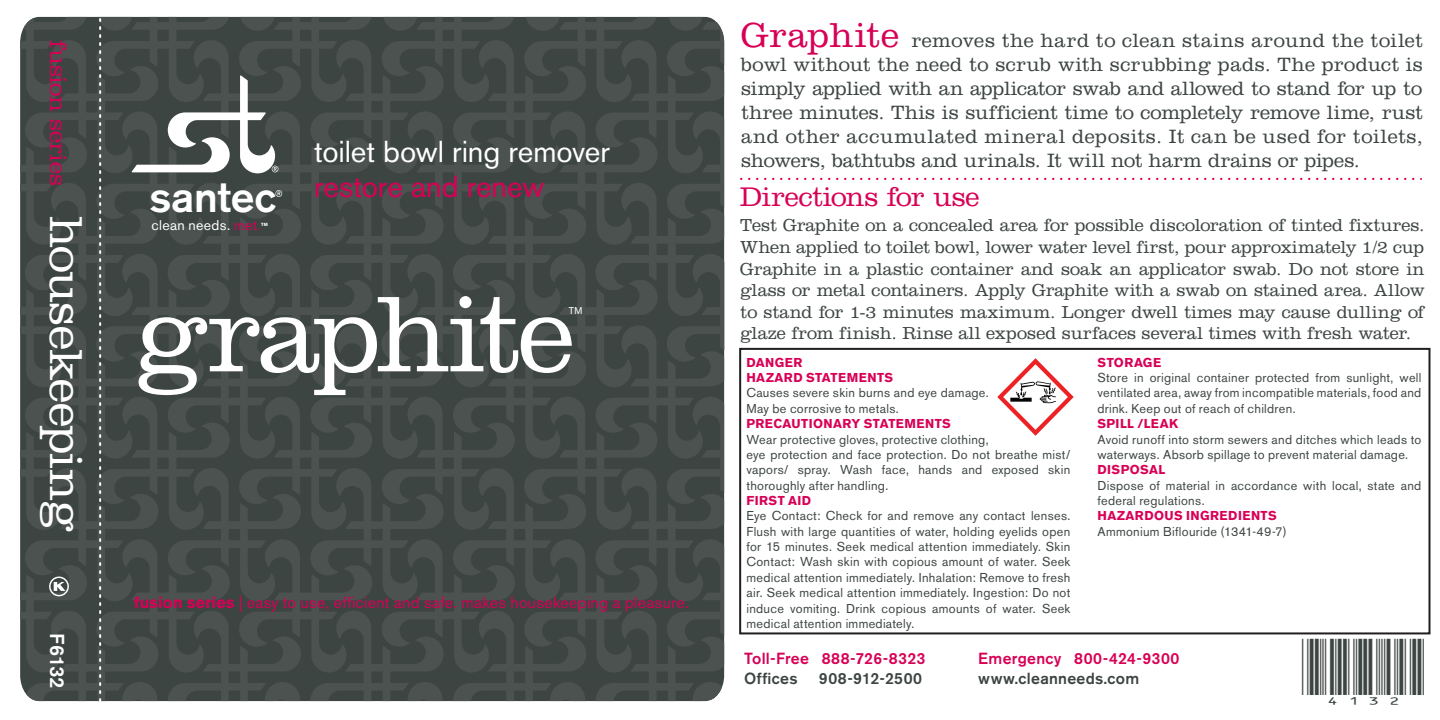
<style>
.page{position:relative;width:1440px;height:720px;background:#fff}
.page>*{position:absolute;margin:0;border:0;box-sizing:border-box;transform-origin:0 0}
.t1{font:300 112px "Clarendon";letter-spacing:-.04em;color:#fff}
.t2{font:300 48px "Clarendon";letter-spacing:-.025em;color:#fff}
.t3{font:500 42.2px "Akzidenz Grotesk BE";letter-spacing:-.005em;color:#fff}
.t4{font:30px "Akzidenz Grotesk BE";color:#fff}
.t5{font:30px "Akzidenz Grotesk BE";color:#d80056}
.t6{font:300 28px "Clarendon";letter-spacing:-.01em;color:#d80056}
.t7{font:300 24px "Clarendon";letter-spacing:-.02em;color:#d80056}
.t8{font:300 20px/24px "Clarendon";letter-spacing:-.005em;color:#3d4543;text-align:justify}
.t9{font:500 20px "Akzidenz Grotesk BE";letter-spacing:-.005em;color:#fff}
.t10{font:18.4px "ID Automation HC39 M";color:#3d4543;scale:1.15 1}
.t11{font:300 18px/21.6px "Clarendon";letter-spacing:.005em;color:#3d4543;text-align:justify}
.t12{font:16px "Akzidenz Grotesk BE";letter-spacing:.015em;color:#d80056}
.t13{font:500 16px "Akzidenz Grotesk BE";letter-spacing:.02em;color:#d80056}
.t14{font:500 16px "Akzidenz Grotesk BE";letter-spacing:.02em;color:#3d4543}
.t15{font:14.2px "Akzidenz Grotesk BE";letter-spacing:.02em;color:#fff}
.t16{font:12.8px/15.4px "Akzidenz Grotesk BE";letter-spacing:.025em;color:#3d4543}
.t17{font:700 12.8px/15.4px "Akzidenz Grotesk BE";letter-spacing:.035em;color:#d80056}
.t18{font:9.8px "Akzidenz Grotesk BE";color:#fff}
.t19{font:700 4.4px "Akzidenz Grotesk BE";color:#fff}
.s1{color:#d80056}
.s2{font-weight:700}
.s3{font-size:36px;color:#d80056}
</style>
<div class="page">
<svg style="left:740px;top:178px;width:682px;height:2px"></svg>
<svg style="left:20px;top:17px;width:704px;height:684px;background:#464d4b"></svg>
<img style="left:997px;top:359px;width:77px;height:76px">
<div style="left:739px;top:348px;width:692px;height:286px;border:2px solid #211e1e"></div>
<h3 class="t7" style="left:72px;top:40px;width:147px;rotate:90deg">fusion series</h3>
<h2 class="t2" style="left:94px;top:216px;width:318px;rotate:90deg">housekeeping</h2>
<h3 class="t9" style="left:70px;top:633px;width:57px;rotate:90deg">F6132</h3>
<h3 class="t3" style="left:149px;top:171px;width:128px">santec</h3>
<p class="t15" style="left:151px;top:217px;width:111px">clean needs. <span class="s1">met.</span></p>
<p class="t19" style="left:261px;top:222px;width:8px">TM</p>
<h3 class="t4" style="left:314px;top:133px;width:297px">toilet bowl ring remover</h3>
<h3 class="t5" style="left:314px;top:169px;width:232px">restore and renew</h3>
<h1 class="t1" style="left:134px;top:269px;width:442px">graphite</h1>
<p class="t18" style="left:569px;top:304px;width:15px">TM</p>
<p class="t12" style="left:134px;top:593px;width:557px"><span class="s2">fusion series</span> | easy to use, efficient and safe. makes housekeeping a pleasure.</p>
<p class="t8" style="left:741px;top:28px;width:683px"><span class="s3">Graphite</span> removes the hard to clean stains around the toilet bowl without the need to scrub with scrubbing pads. The product is simply applied with an applicator swab and allowed to stand for up to three minutes. This is sufficient time to completely remove lime, rust and other accumulated mineral deposits. It can be used for toilets, showers, bathtubs and urinals. It will not harm drains or pipes.</p>
<h3 class="t6" style="left:740px;top:181px;width:241px">Directions for use</h3>
<p class="t11" style="left:740px;top:214px;width:686px">Test Graphite on a concealed area for possible discoloration of tinted fixtures.<br>When applied to toilet bowl, lower water level first, pour approximately 1/2 cup Graphite in a plastic container and soak an applicator swab. Do not store in glass or metal containers. Apply Graphite with a swab on stained area. Allow to stand for 1-3 minutes maximum. Longer dwell times may cause dulling of glaze from finish. Rinse all exposed surfaces several times with fresh water.</p>
<p class="t17" style="left:746px;top:355px;width:148px">DANGER<br>HAZARD STATEMENTS</p>
<p class="t16" style="left:746px;top:385px;width:244px">Causes severe skin burns and eye damage.<br>May be corrosive to metals.</p>
<p class="t17" style="left:746px;top:416px;width:206px">PRECAUTIONARY STATEMENTS</p>
<p class="t16" style="left:746px;top:431px;width:325px">Wear protective gloves, protective clothing,<br>eye protection and face protection. Do not breathe mist/ vapors/ spray. Wash face, hands and exposed skin thoroughly after handling.</p>
<p class="t17" style="left:746px;top:493px;width:66px">FIRST AID</p>
<p class="t16" style="left:746px;top:508px;width:326px;text-align:justify">Eye Contact: Check for and remove any contact lenses.<br>Flush with large quantities of water, holding eyelids open for 15 minutes. Seek medical attention immediately. Skin Contact: Wash skin with copious amount of water. Seek medical attention immediately. Inhalation: Remove to fresh air. Seek medical attention immediately. Ingestion: Do not induce vomiting. Drink copious amounts of water. Seek medical attention immediately.</p>
<p class="t17" style="left:1097px;top:355px;width:65px">STORAGE</p>
<p class="t16" style="left:1097px;top:370px;width:325px;text-align:justify">Store in original container protected from sunlight, well ventilated area, away from incompatible materials, food and drink. Keep out of reach of children.</p>
<p class="t17" style="left:1097px;top:416px;width:82px">SPILL /LEAK</p>
<p class="t16" style="left:1097px;top:431px;width:326px">Avoid runoff into storm sewers and ditches which leads to waterways. Absorb spillage to prevent material damage.</p>
<p class="t17" style="left:1097px;top:462px;width:69px">DISPOSAL</p>
<p class="t16" style="left:1097px;top:477px;width:325px">Dispose of material in accordance with local, state and federal regulations.</p>
<p class="t17" style="left:1097px;top:508px;width:181px">HAZARDOUS INGREDIENTS</p>
<p class="t16" style="left:1097px;top:524px;width:191px">Ammonium Biflouride (1341-49-7)</p>
<p class="t13" style="left:744px;top:649px;width:183px">Toll-Free 888-726-8323</p>
<p class="t14" style="left:744px;top:669px;width:55px">Offices</p>
<p class="t14" style="left:819px;top:669px;width:105px">908-912-2500</p>
<p class="t13" style="left:978px;top:649px;width:203px">Emergency 800-424-9300</p>
<p class="t14" style="left:978px;top:669px;width:162px">www.cleanneeds.com</p>
<h3 class="t10" style="left:1302px;top:677px;width:109px">(4132)</h3>
</div>
